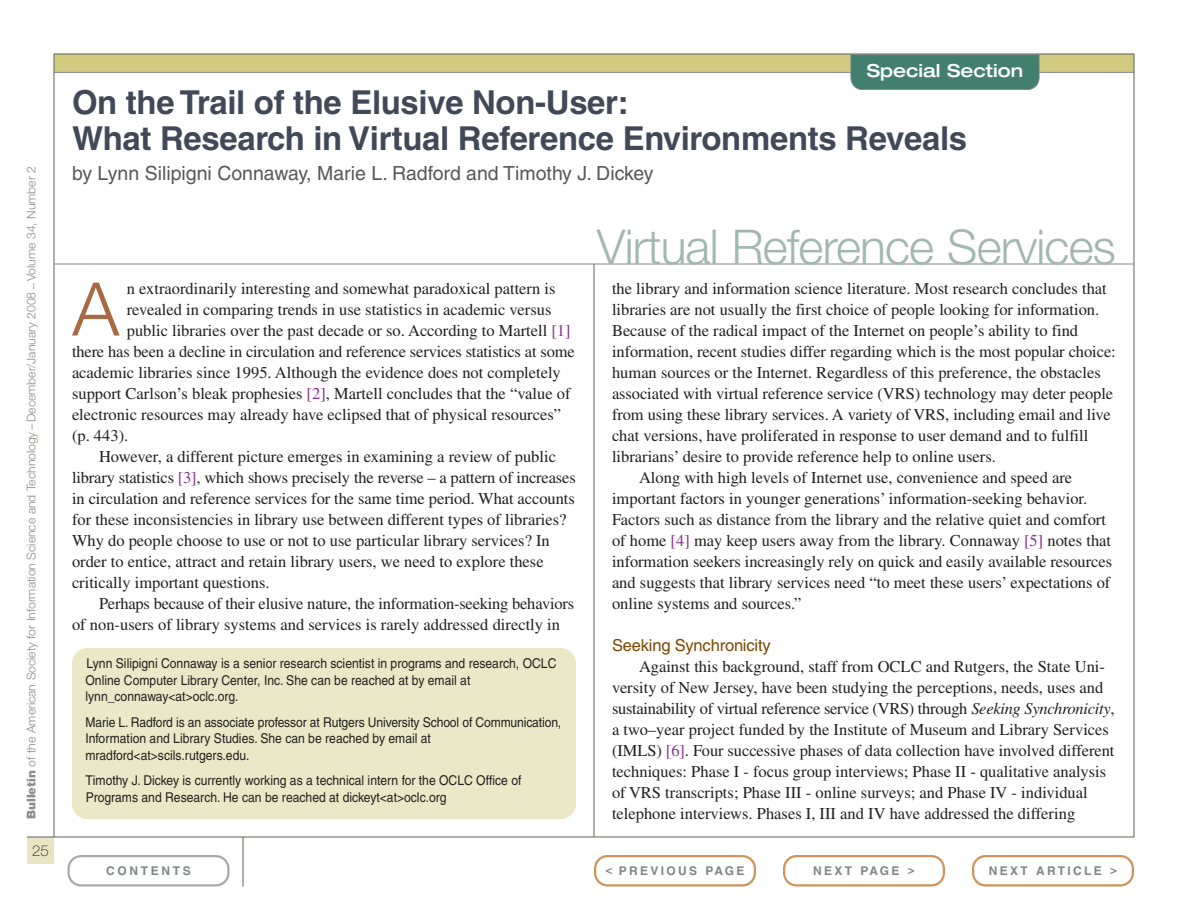
<style>
.page{position:relative;width:1188px;height:918px;background:#fff}
.page>*{position:absolute;margin:0;border:0;box-sizing:border-box;transform-origin:0 0}
.t1{font:300 74.1px "Helvetica Neue";color:#a86a44}
.t2{font:300 48px "Helvetica Neue";letter-spacing:-.015em;color:#a1b8b1}
.t3{font:700 33px/36px "Helvetica";letter-spacing:-.01em;color:#414858}
.t4{font:19.5px "Helvetica";color:#57585a}
.t5{font:500 expanded 18px "Helvetica Neue";color:#fff}
.t6{font:16.5px/21px "Times";color:#231f20}
.t7{font:16.5px "Helvetica";letter-spacing:-.01em;color:#7c4800}
.t8{font:100 15px "Helvetica Neue";color:#231f20}
.t9{font:13.5px/16.5px "Helvetica";color:#231f20;scale:.9 1}
.t10{font:300 12px "Helvetica Neue";letter-spacing:-.005em;color:#8a8e87}
.t11{font:700 12px "Helvetica";letter-spacing:.195em;color:#818685}
.t12{font:700 12px "Helvetica";letter-spacing:.22em;color:#818685}
.s1{font-weight:900}
.s2{color:#892e8f}
.s3{font-style:italic}
</style>
<div class="page">
<div style="left:27px;top:837px;width:27px;height:27px;background:#e9e5c3"></div>
<div style="left:54px;top:54px;width:1080px;height:18px;background:#d0cb80"></div>
<hr style="left:54px;top:72px;width:1080px;height:1px;background:#818685">
<hr style="left:54px;top:54px;width:1080px;height:1px;background:#5e6159">
<hr style="left:27px;top:837px;width:1107px;height:1px;background:#5e6159">
<hr style="left:54px;top:54px;width:1px;height:783px;background:#5e6159">
<hr style="left:1134px;top:54px;width:1px;height:783px;background:#5e6159">
<hr style="left:54px;top:264px;width:1080px;height:1px;background:#818685">
<svg style="left:850px;top:54px;width:190px;height:36px"></svg>
<hr style="left:594px;top:264px;width:1px;height:573px;background:#5e6159">
<hr style="left:243px;top:837px;width:1px;height:49px;background:#5e6159">
<svg style="left:68px;top:855px;width:162px;height:31px"></svg>
<svg style="left:783px;top:855px;width:162px;height:31px"></svg>
<svg style="left:972px;top:855px;width:162px;height:31px"></svg>
<svg style="left:594px;top:855px;width:162px;height:31px"></svg>
<div style="left:72px;top:648px;width:504px;height:171px;background:#eae8c7;border-radius:16px"></div>
<p class="t10" style="left:27px;top:819px;width:654px;rotate:-90deg"><span class="s1">Bulletin</span> of the American Society for Information Science and Technology – December/January 2008 – Volume 34, Number 2</p>
<p class="t8" style="left:32px;top:845px;width:18px">25</p>
<p class="t5" style="left:867px;top:65px;width:158px">Special Section</p>
<h3 class="t3" style="left:72px;top:87px;width:897px">On the Trail of the Elusive Non-User:<br>What Research in Virtual Reference Environments Reveals</h3>
<p class="t4" style="left:72px;top:166px;width:583px">by Lynn Silipigni Connaway, Marie L. Radford and Timothy J. Dickey</p>
<h1 class="t1" style="left:72px;top:283px;width:48px">A</h1>
<p class="t6" style="left:127px;top:279px;width:430px">n extraordinarily interesting and somewhat paradoxical pattern is</p>
<p class="t6" style="left:127px;top:300px;width:426px">revealed in comparing trends in use statistics in academic versus</p>
<p class="t6" style="left:127px;top:321px;width:445px">public libraries over the past decade or so. According to Martell <span class="s2">[1]</span></p>
<p class="t6" style="left:72px;top:342px;width:504px">there has been a decline in circulation and reference services statistics at some</p>
<p class="t6" style="left:72px;top:363px;width:490px">academic libraries since 1995. Although the evidence does not completely</p>
<p class="t6" style="left:72px;top:384px;width:500px">support Carlson’s bleak prophesies <span class="s2">[2]</span>, Martell concludes that the “value of</p>
<p class="t6" style="left:72px;top:405px;width:491px">electronic resources may already have eclipsed that of physical resources”</p>
<p class="t6" style="left:72px;top:426px;width:58px">(p. 443).</p>
<p class="t6" style="left:99px;top:447px;width:459px">However, a different picture emerges in examining a review of public</p>
<p class="t6" style="left:72px;top:468px;width:505px">library statistics <span class="s2">[3]</span>, which shows precisely the reverse – a pattern of increases</p>
<p class="t6" style="left:72px;top:489px;width:504px">in circulation and reference services for the same time period. What accounts</p>
<p class="t6" style="left:72px;top:510px;width:496px">for these inconsistencies in library use between different types of libraries?</p>
<p class="t6" style="left:72px;top:531px;width:479px">Why do people choose to use or not to use particular library services? In</p>
<p class="t6" style="left:72px;top:552px;width:473px">order to entice, attract and retain library users, we need to explore these</p>
<p class="t6" style="left:72px;top:573px;width:199px">critically important questions.</p>
<p class="t6" style="left:99px;top:594px;width:477px">Perhaps because of their elusive nature, the information-seeking behaviors</p>
<p class="t6" style="left:72px;top:615px;width:490px">of non-users of library systems and services is rarely addressed directly in</p>
<p class="t9" style="left:85px;top:656px;width:525px">Lynn Silipigni Connaway is a senior research scientist in programs and research, OCLC<br>Online Computer Library Center, Inc. She can be reached at by email at lynn_connaway&lt;at&gt;oclc.org.</p>
<p class="t9" style="left:85px;top:715px;width:530px">Marie L. Radford is an associate professor at Rutgers University School of Communication,<br>Information and Library Studies. She can be reached by email at mradford&lt;at&gt;scils.rutgers.edu.</p>
<p class="t9" style="left:85px;top:773px;width:486px">Timothy J. Dickey is currently working as a technical intern for the OCLC Office of<br>Programs and Research. He can be reached at dickeyt&lt;at&gt;oclc.org</p>
<p class="t9" style="left:86px;top:776px;width:521px">Stacy Surla is the Bulletin’s associate editor for IA. She serves on the IA Institute Board of Directors and is a past chair of the IA Summit. She can be reached at</p>
<h2 class="t2" style="left:597px;top:229px;width:520px">Virtual Reference Services</h2>
<p class="t6" style="left:612px;top:279px;width:496px">the library and information science literature. Most research concludes that</p>
<p class="t6" style="left:612px;top:300px;width:489px">libraries are not usually the first choice of people looking for information.</p>
<p class="t6" style="left:612px;top:321px;width:468px">Because of the radical impact of the Internet on people’s ability to find</p>
<p class="t6" style="left:612px;top:342px;width:505px">information, recent studies differ regarding which is the most popular choice:</p>
<p class="t6" style="left:612px;top:363px;width:490px">human sources or the Internet. Regardless of this preference, the obstacles</p>
<p class="t6" style="left:612px;top:384px;width:503px">associated with virtual reference service (VRS) technology may deter people</p>
<p class="t6" style="left:612px;top:405px;width:500px">from using these library services. A variety of VRS, including email and live</p>
<p class="t6" style="left:612px;top:426px;width:478px">chat versions, have proliferated in response to user demand and to fulfill</p>
<p class="t6" style="left:612px;top:447px;width:385px">librarians’ desire to provide reference help to online users.</p>
<p class="t6" style="left:639px;top:468px;width:435px">Along with high levels of Internet use, convenience and speed are</p>
<p class="t6" style="left:612px;top:489px;width:477px">important factors in younger generations’ information-seeking behavior.</p>
<p class="t6" style="left:612px;top:510px;width:496px">Factors such as distance from the library and the relative quiet and comfort</p>
<p class="t6" style="left:612px;top:531px;width:501px">of home <span class="s2">[4]</span> may keep users away from the library. Connaway <span class="s2">[5]</span> notes that</p>
<p class="t6" style="left:612px;top:552px;width:502px">information seekers increasingly rely on quick and easily available resources</p>
<p class="t6" style="left:612px;top:573px;width:500px">and suggests that library services need “to meet these users’ expectations of</p>
<p class="t6" style="left:612px;top:594px;width:191px">online systems and sources.”</p>
<p class="t7" style="left:612px;top:639px;width:160px">Seeking Synchronicity</p>
<p class="t6" style="left:612px;top:657px;width:504px;text-indent:27px">Against this background, staff from OCLC and Rutgers, the State Uni&shy;versity of New Jersey, have been studying the perceptions, needs, uses and sustainability of virtual reference service (VRS) through <span class="s3">Seeking Synchronicity</span>, a two–year project funded by the Institute of Museum and Library Services (IMLS) <span class="s2">[6]</span>. Four successive phases of data collection have involved different techniques: Phase I - focus group interviews; Phase II - qualitative analysis of VRS transcripts; Phase III - online surveys; and Phase IV - individual telephone interviews. Phases I, III and IV have addressed the differing</p>
<p class="t12" style="left:106px;top:866px;width:86px">CONTENTS</p>
<p class="t11" style="left:605px;top:866px;width:141px">&lt; PREVIOUS PAGE</p>
<p class="t11" style="left:813px;top:866px;width:103px">NEXT PAGE &gt;</p>
<p class="t11" style="left:989px;top:866px;width:130px">NEXT ARTICLE &gt;</p>
</div>
